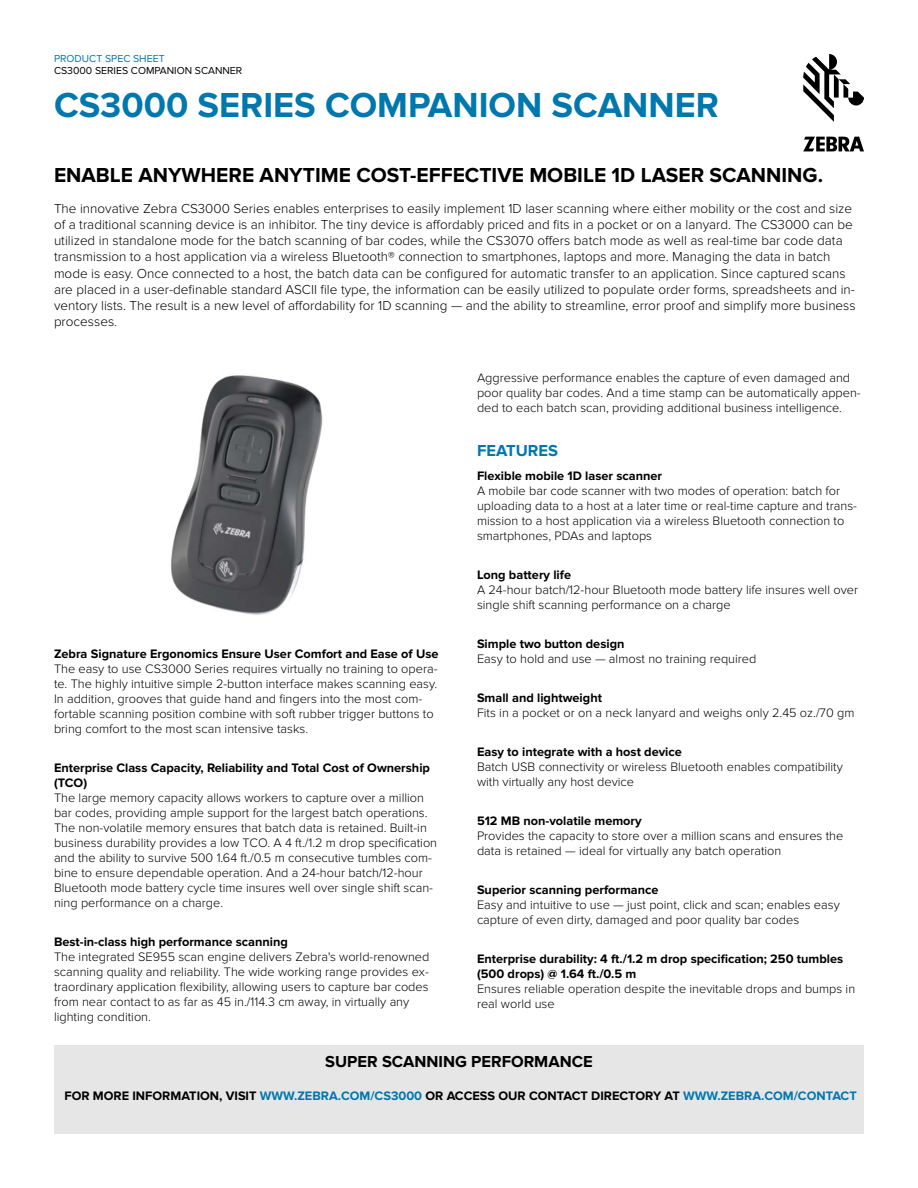
<style>
.page{position:relative;width:918px;height:1188px;background:#fff}
.page>*{position:absolute;margin:0;border:0;box-sizing:border-box;transform-origin:0 0}
.t1{font:700 36px "Proxima Nova";color:#0077ad}
.t2{font:700 21px "Proxima Nova";color:#000}
.t3{font:700 16.5px "Proxima Nova";color:#000}
.t4{font:700 16.5px "Proxima Nova";color:#0077ad}
.t5{font:300 13.5px/16.2px "Proxima Nova";color:#000}
.t6{font:300 12.75px/15px "Proxima Nova";color:#000}
.t7{font:700 12.75px/15px "Proxima Nova";color:#000}
.t8{font:10.5px "Proxima Nova";color:#000}
.t9{font:10.5px "Proxima Nova";color:#0077ad}
.s1{color:#0077ad}
</style>
<div class="page">
<svg style="left:803px;top:137px;width:61px;height:14px"></svg>
<svg style="left:803px;top:54px;width:61px;height:68px"></svg>
<div style="left:54px;top:1046px;width:810px;height:88px;background:#e6e6e7"></div>
<img style="left:171px;top:375px;width:152px;height:240px">
<p class="t9" style="left:54px;top:52px;width:112px">PRODUCT SPEC SHEET</p>
<p class="t8" style="left:54px;top:64px;width:190px">CS3000 SERIES COMPANION SCANNER</p>
<h1 class="t1" style="left:54px;top:85px;width:666px">CS3000 SERIES COMPANION SCANNER</h1>
<h2 class="t2" style="left:54px;top:163px;width:771px">ENABLE ANYWHERE ANYTIME COST-EFFECTIVE MOBILE 1D LASER SCANNING.</h2>
<p class="t5" style="left:54px;top:200px;width:803px">The innovative Zebra CS3000 Series enables enterprises to easily implement 1D laser scanning where either mobility or the cost and size of a traditional scanning device is an inhibitor. The tiny device is affordably priced and fits in a pocket or on a lanyard. The CS3000 can be utilized in standalone mode for the batch scanning of bar codes, while the CS3070 offers batch mode as well as real-time bar code data transmission to a host application via a wireless Bluetooth® connection to smartphones, laptops and more. Managing the data in batch mode is easy. Once connected to a host, the batch data can be configured for automatic transfer to an application. Since captured scans are placed in a user-definable standard ASCII file type, the information can be easily utilized to populate order forms, spreadsheets and in&shy;ventory lists. The result is a new level of affordability for 1D scanning — and the ability to streamline, error proof and simplify more business processes.</p>
<p class="t7" style="left:54px;top:647px;width:386px">Zebra Signature Ergonomics Ensure User Comfort and Ease of Use</p>
<p class="t6" style="left:54px;top:662px;width:385px">The easy to use CS3000 Series requires virtually no training to opera&shy;te. The highly intuitive simple 2-button interface makes scanning easy.<br>In addition, grooves that guide hand and fingers into the most com&shy;fortable scanning position combine with soft rubber trigger buttons to bring comfort to the most scan intensive tasks.</p>
<p class="t7" style="left:54px;top:761px;width:378px">Enterprise Class Capacity, Reliability and Total Cost of Ownership (TCO)</p>
<p class="t6" style="left:54px;top:791px;width:385px">The large memory capacity allows workers to capture over a million bar codes, providing ample support for the largest batch operations.<br>The non-volatile memory ensures that batch data is retained. Built-in business durability provides a low TCO. A 4 ft./1.2 m drop specification and the ability to survive 500 1.64 ft./0.5 m consecutive tumbles com&shy;bine to ensure dependable operation. And a 24-hour batch/12-hour Bluetooth mode battery cycle time insures well over single shift scan&shy;ning performance on a charge.</p>
<p class="t7" style="left:54px;top:935px;width:236px">Best-in-class high performance scanning</p>
<p class="t6" style="left:54px;top:950px;width:377px">The integrated SE955 scan engine delivers Zebra's world-renowned scanning quality and reliability. The wide working range provides ex&shy;traordinary application flexibility, allowing users to capture bar codes from near contact to as far as 45 in./114.3 cm away, in virtually any lighting condition.</p>
<p class="t6" style="left:477px;top:371px;width:385px">Aggressive performance enables the capture of even damaged and poor quality bar codes. And a time stamp can be automatically appen&shy;ded to each batch scan, providing additional business intelligence.</p>
<p class="t4" style="left:477px;top:441px;width:83px">FEATURES</p>
<p class="t7" style="left:477px;top:469px;width:187px">Flexible mobile 1D laser scanner</p>
<p class="t6" style="left:477px;top:483px;width:382px">A mobile bar code scanner with two modes of operation: batch for uploading data to a host at a later time or real-time capture and trans&shy;mission to a host application via a wireless Bluetooth connection to smartphones, PDAs and laptops</p>
<p class="t7" style="left:477px;top:567px;width:96px">Long battery life</p>
<p class="t6" style="left:477px;top:582px;width:383px">A 24-hour batch/12-hour Bluetooth mode battery life insures well over single shift scanning performance on a charge</p>
<p class="t7" style="left:477px;top:636px;width:149px">Simple two button design</p>
<p class="t6" style="left:477px;top:651px;width:281px">Easy to hold and use — almost no training required</p>
<p class="t7" style="left:477px;top:690px;width:127px">Small and lightweight</p>
<p class="t6" style="left:477px;top:705px;width:379px">Fits in a pocket or on a neck lanyard and weighs only 2.45 oz./70 gm</p>
<p class="t7" style="left:477px;top:744px;width:206px">Easy to integrate with a host device</p>
<p class="t6" style="left:477px;top:759px;width:367px">Batch USB connectivity or wireless Bluetooth enables compatibility with virtually any host device</p>
<p class="t7" style="left:477px;top:813px;width:166px">512 MB non-volatile memory</p>
<p class="t6" style="left:477px;top:828px;width:368px">Provides the capacity to store over a million scans and ensures the data is retained — ideal for virtually any batch operation</p>
<p class="t7" style="left:477px;top:882px;width:183px">Superior scanning performance</p>
<p class="t6" style="left:477px;top:897px;width:364px">Easy and intuitive to use — just point, click and scan; enables easy capture of even dirty, damaged and poor quality bar codes</p>
<p class="t7" style="left:477px;top:951px;width:368px">Enterprise durability: 4 ft./1.2 m drop specification; 250 tumbles (500 drops) @ 1.64 ft./0.5 m</p>
<p class="t6" style="left:477px;top:981px;width:380px">Ensures reliable operation despite the inevitable drops and bumps in real world use</p>
<p class="t3" style="left:325px;top:1052px;width:269px">SUPER SCANNING PERFORMANCE</p>
<p class="t7" style="left:64px;top:1088px;width:794px">FOR MORE INFORMATION, VISIT <span class="s1">WWW.ZEBRA.COM/CS3000</span> OR ACCESS OUR CONTACT DIRECTORY AT <span class="s1">WWW.ZEBRA.COM/CONTACT</span></p>
</div>
